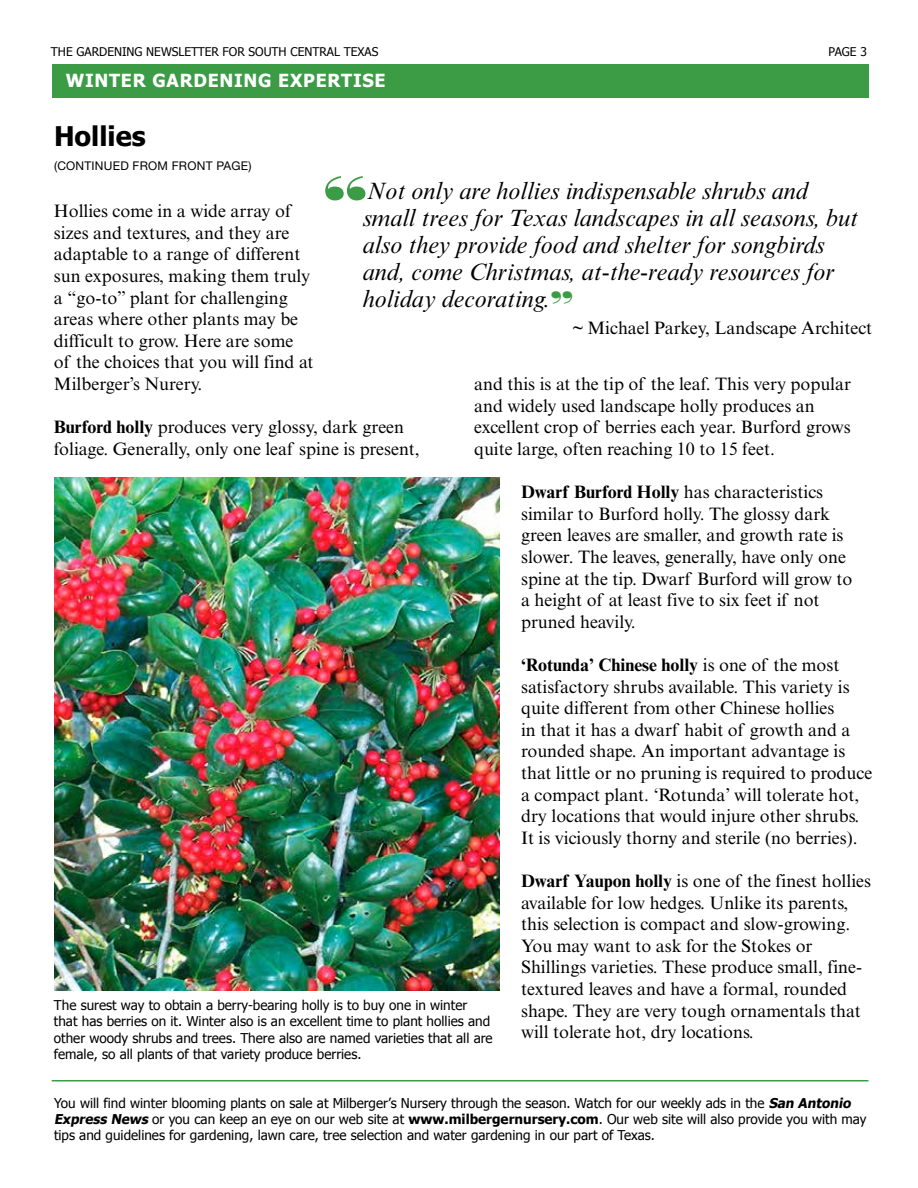
<style>
.page{position:relative;width:918px;height:1188px;background:#fff}
.page>*{position:absolute;margin:0;border:0;box-sizing:border-box;transform-origin:0 0}
.t1{font:60px "Bodoni Poster";color:#3c9c46}
.t2{font:700 27px "Tahoma";color:#000}
.t3{font:italic 24px/27px "Times NRMT";color:#000}
.t4{font:18px/21.6px "Times NRMT";color:#000}
.t5{font:700 18px "Tahoma";letter-spacing:.04em;color:#fff}
.t6{font:13.5px/16.2px "Tahoma";color:#000}
.t7{font:12px "Tahoma";color:#000}
.t8{font:12px "Helvetica Neue";letter-spacing:.02em;color:#000}
.s1{font-family:"Bodoni Poster";font-style:normal;font-size:30.75px;color:#3c9c46}
.s2{font-weight:700}
.s3{font-weight:700;font-style:italic}
</style>
<div class="page">
<div style="left:52px;top:64px;width:817px;height:33px;background:#3c9c46"></div>
<hr style="left:52px;top:1080px;width:817px;height:2px;background:#3c9c46">
<img style="left:55px;top:477px;width:445px;height:514px">
<p class="t7" style="left:51px;top:44px;width:329px">THE GARDENING NEWSLETTER FOR SOUTH CENTRAL TEXAS</p>
<p class="t7" style="left:828px;top:44px;width:40px">PAGE 3</p>
<p class="t5" style="left:66px;top:68px;width:321px">WINTER GARDENING EXPERTISE</p>
<h2 class="t2" style="left:54px;top:117px;width:93px">Hollies</h2>
<p class="t8" style="left:54px;top:158px;width:199px">(CONTINUED FROM FRONT PAGE)</p>
<h1 class="t1" style="left:324px;top:162px;width:45px">“</h1>
<h3 class="t3" style="left:363px;top:177px;width:497px">Not only are hollies indispensable shrubs and small trees for Texas landscapes in all seasons, but also they provide food and shelter for songbirds and, come Christmas, at-the-ready resources for holiday decorating.<span class="s1">”</span></h3>
<p class="t4" style="left:573px;top:317px;width:301px">~ Michael Parkey, Landscape Architect</p>
<p class="t4" style="left:474px;top:373px;width:378px">and this is at the tip of the leaf. This very popular and widely used landscape holly produces an excellent crop of berries each year. Burford grows quite large, often reaching 10 to 15 feet.</p>
<p class="t4" style="left:521px;top:481px;width:333px"><span class="s2">Dwarf Burford Holly</span> has characteristics similar to Burford holly. The glossy dark green leaves are smaller, and growth rate is slower. The leaves, generally, have only one spine at the tip. Dwarf Burford will grow to a height of at least five to six feet if not pruned heavily.</p>
<p class="t4" style="left:521px;top:654px;width:353px"><span class="s2">‘Rotunda’ Chinese holly</span> is one of the most satisfactory shrubs available. This variety is quite different from other Chinese hollies<br>in that it has a dwarf habit of growth and a rounded shape. An important advantage is that little or no pruning is required to produce a compact plant. ‘Rotunda’ will tolerate hot, dry locations that would injure other shrubs.<br>It is viciously thorny and sterile (no berries).</p>
<p class="t4" style="left:521px;top:870px;width:351px"><span class="s2">Dwarf Yaupon holly</span> is one of the finest hollies available for low hedges. Unlike its parents, this selection is compact and slow-growing.<br>You may want to ask for the Stokes or Shillings varieties. These produce small, fine&shy;textured leaves and have a formal, rounded shape. They are very tough ornamentals that will tolerate hot, dry locations.</p>
<p class="t4" style="left:54px;top:200px;width:261px">Hollies come in a wide array of sizes and textures, and they are adaptable to a range of different sun exposures, making them truly a “go-to” plant for challenging areas where other plants may be difficult to grow. Here are some of the choices that you will find at<br>Milberger’s Nurery.</p>
<p class="t4" style="left:54px;top:416px;width:367px"><span class="s2">Burford holly</span> produces very glossy, dark green foliage. Generally, only one leaf spine is present,</p>
<p class="t6" style="left:54px;top:997px;width:440px">The surest way to obtain a berry-bearing holly is to buy one in winter that has berries on it. Winter also is an excellent time to plant hollies and other woody shrubs and trees. There also are named varieties that all are female, so all plants of that variety produce berries.</p>
<p class="t6" style="left:54px;top:1094px;width:814px">You will find winter blooming plants on sale at Milberger’s Nursery through the season. Watch for our weekly ads in the <span class="s3">San Antonio<br>Express News</span> or you can keep an eye on our web site at <span class="s2">www.milbergernursery.com</span>. Our web site will also provide you with may tips and guidelines for gardening, lawn care, tree selection and water gardening in our part of Texas.</p>
</div>
